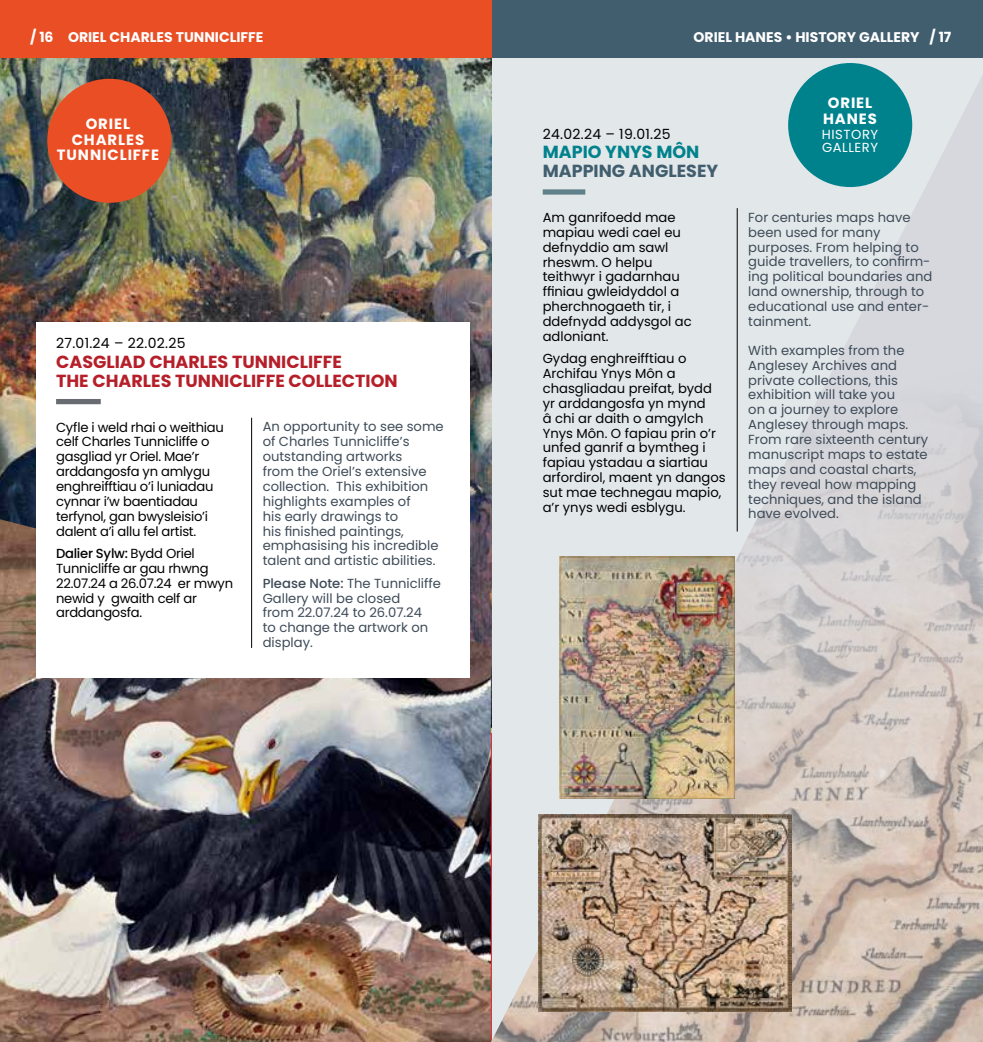
<style>
.page{position:relative;width:983px;height:1042px;background:#fff}
.page>*{position:absolute;margin:0;border:0;box-sizing:border-box;transform-origin:0 0}
.t1{font:700 17.5px/19.2px "Poppins";color:#b61f29}
.t2{font:700 17.5px "Poppins";color:#415e6f}
.t3{font:700 17.5px "Poppins";color:#00828d}
.t4{font:700 14.88px/15.4px "Poppins";letter-spacing:.06em;color:#fff;text-align:center}
.t5{font:700 14px "Poppins";color:#fff}
.t6{font:14px "Poppins";letter-spacing:.02em;color:#000}
.t7{font:13.12px/14.9px "Poppins";color:#3e4b58}
.t8{font:13.12px/14.9px "Poppins";color:#000}
.t9{font:13.12px/14.9px "Poppins";letter-spacing:-.02em;color:#000}
.t10{font:13.12px/13.1px "Poppins";letter-spacing:.04em;color:#fff}
.s1{font-weight:500}
</style>
<div class="page">
<img style="left:0;top:57px;width:491px;height:675px">
<img style="left:0;top:519px;width:490px;height:523px">
<img style="left:491px;top:74px;width:491px;height:968px">
<div style="left:476px;top:0;width:506px;height:57px;background:#415e6f"></div>
<div style="left:542px;top:189px;width:43px;height:6px;background:#60818a"></div>
<hr style="left:736px;top:208px;width:1px;height:323px;background:#000">
<div style="left:788px;top:63px;width:124px;height:124px;background:#00828d;border-radius:50%"></div>
<div style="left:0;top:0;width:491px;height:57px;background:#e94e24"></div>
<div style="left:47px;top:79px;width:124px;height:124px;background:#e94e24;border-radius:50%"></div>
<div style="left:37px;top:322px;width:433px;height:355px;background:#fff"></div>
<img style="left:559px;top:556px;width:175px;height:243px">
<img style="left:538px;top:814px;width:253px;height:197px">
<div style="left:56px;top:399px;width:45px;height:5px;background:#686c72"></div>
<hr style="left:251px;top:418px;width:1px;height:230px;background:#000">
<p class="t5" style="left:30px;top:29px;width:25px">/ 16</p>
<p class="t5" style="left:929px;top:29px;width:24px">/ 17</p>
<p class="t5" style="left:68px;top:29px;width:197px">ORIEL CHARLES TUNNICLIFFE</p>
<p class="t5" style="left:693px;top:29px;width:227px">ORIEL HANES • HISTORY GALLERY</p>
<p class="t4" style="left:57px;top:117px;width:104px">ORIEL<br>CHARLES<br>TUNNICLIFFE</p>
<p class="t6" style="left:56px;top:335px;width:131px">27.01.24 – 22.02.25</p>
<h1 class="t1" style="left:56px;top:352px;width:343px">CASGLIAD CHARLES TUNNICLIFFE<br>THE CHARLES TUNNICLIFFE COLLECTION</h1>
<p class="t9" style="left:56px;top:419px;width:169px">Cyfle i weld rhai o weithiau celf Charles Tunnicliffe o gasgliad yr Oriel. Mae’r arddangosfa yn amlygu enghreifftiau o’i luniadau cynnar i’w baentiadau terfynol, gan bwysleisio’i dalent a’i allu fel artist.</p>
<p class="t9" style="left:56px;top:546px;width:178px"><span class="s1">Dalier Sylw:</span> Bydd Oriel<br>Tunnicliffe ar gau rhwng<br>22.07.24 a 26.07.24 er mwyn newid y gwaith celf ar arddangosfa.</p>
<p class="t7" style="left:262px;top:419px;width:182px">An opportunity to see some of Charles Tunnicliffe’s outstanding artworks<br>from the Oriel’s extensive collection. This exhibition highlights examples of<br>his early drawings to<br>his finished paintings, emphasising his incredible talent and artistic abilities.</p>
<p class="t7" style="left:262px;top:576px;width:180px"><span class="s1">Please Note:</span> The Tunnicliffe<br>Gallery will be closed<br>from 22.07.24 to 26.07.24<br>to change the artwork on display.</p>
<p class="t6" style="left:542px;top:126px;width:129px">24.02.24 – 19.01.25</p>
<h1 class="t3" style="left:542px;top:142px;width:158px">MAPIO YNYS MÔN</h1>
<h1 class="t2" style="left:542px;top:161px;width:177px">MAPPING ANGLESEY</h1>
<p class="t8" style="left:542px;top:210px;width:150px">Am ganrifoedd mae mapiau wedi cael eu defnyddio am sawl rheswm. O helpu teithwyr i gadarnhau ffiniau gwleidyddol a pherchnogaeth tir, i ddefnydd addysgol ac adloniant.</p>
<p class="t8" style="left:542px;top:351px;width:184px">Gydag enghreifftiau o<br>Archifau Ynys Môn a chasgliadau preifat, bydd yr arddangosfa yn mynd<br>â chi ar daith o amgylch<br>Ynys Môn. O fapiau prin o’r unfed ganrif a bymtheg i fapiau ystadau a siartiau arfordirol, maent yn dangos sut mae technegau mapio, a’r ynys wedi esblygu.</p>
<p class="t4" style="left:822px;top:95px;width:55px">ORIEL<br>HANES</p>
<p class="t10" style="left:821px;top:128px;width:58px">HISTORY<br>GALLERY</p>
<p class="t7" style="left:748px;top:210px;width:185px">For centuries maps have been used for many purposes. From helping to guide travellers, to confirm&shy;ing political boundaries and land ownership, through to educational use and enter&shy;tainment.</p>
<p class="t7" style="left:748px;top:343px;width:181px">With examples from the<br>Anglesey Archives and private collections, this exhibition will take you<br>on a journey to explore<br>Anglesey through maps.<br>From rare sixteenth century manuscript maps to estate maps and coastal charts, they reveal how mapping techniques, and the island have evolved.</p>
</div>
